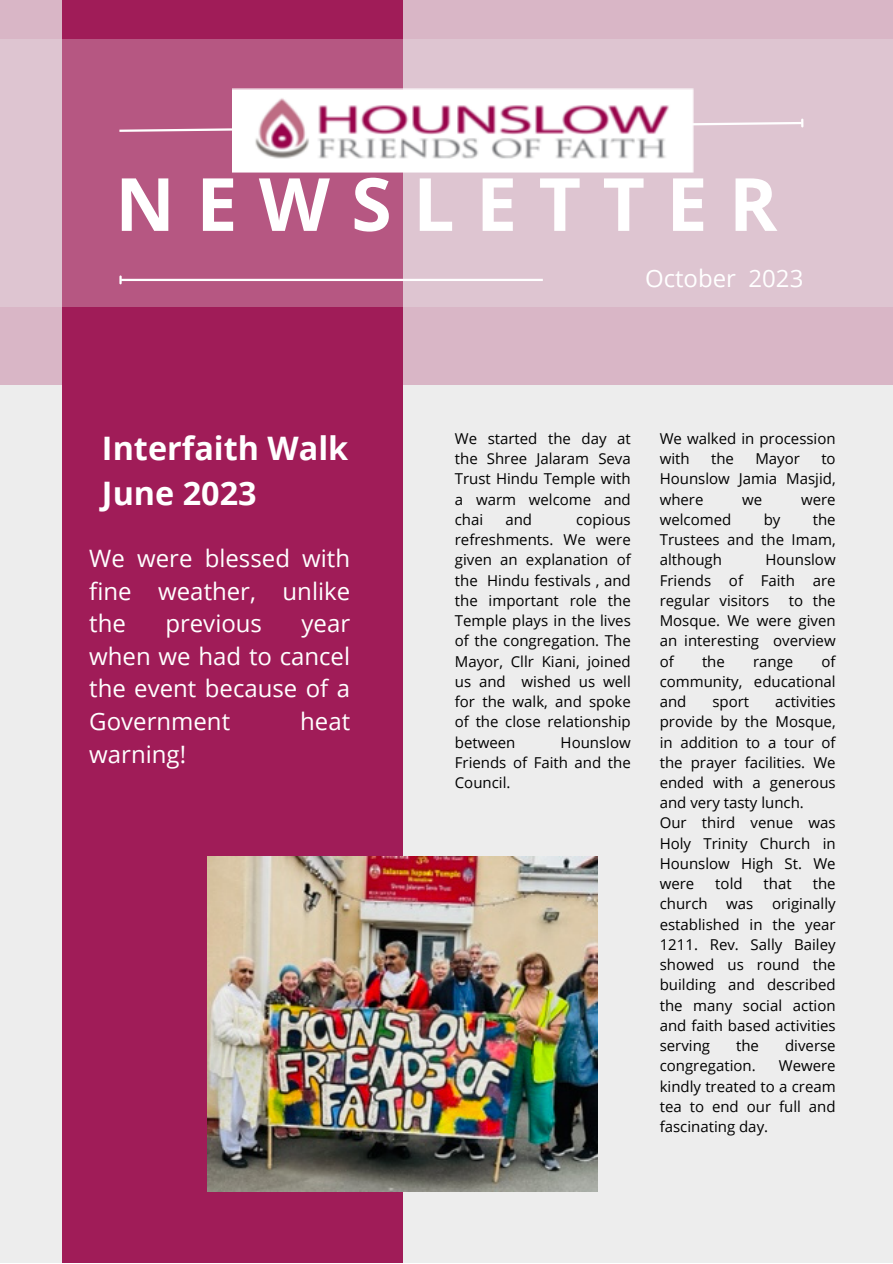
<style>
.page{position:relative;width:893px;height:1264px;background:#fff}
.page>*{position:absolute;margin:0;border:0;box-sizing:border-box;transform-origin:0 0}
.t1{font:700 73.5px "Open Sans";letter-spacing:.29em;color:#fff}
.t2{font:700 32.4px "Open Sans";color:#fff}
.t3{font:24px/32.5px "Open Sans";color:#fff;text-align:justify}
.t4{font:15px/20.2px "Open Sans";color:#000;text-align:justify}
</style>
<div class="page">
<div style="left:0;top:0;width:892px;height:1262px;background:#ededed"></div>
<div style="left:62px;top:0;width:340px;height:1262px;background:#a01c58"></div>
<svg style="left:0;top:0;width:892px;height:384px;fill:#d9b6c6"></svg>
<svg style="left:0;top:39px;width:892px;height:267px;background:#ce9bb3"></svg>
<svg style="left:117px;top:120px;width:687px;height:13px;background:#d2a0b7"></svg>
<img style="left:232px;top:89px;width:462px;height:84px">
<img style="left:208px;top:856px;width:389px;height:335px">
<hr style="left:121px;top:279px;width:422px;height:2px;background:#fff">
<svg style="left:119px;top:276px;width:3px;height:7px"></svg>
<p class="t1" style="left:115px;top:152px;width:663px">NEWSLETTER</p>
<p class="t2" style="left:102px;top:425px;width:248px">Interfaith Walk</p>
<p class="t2" style="left:102px;top:470px;width:156px">June 2023</p>
<p class="t3" style="left:89px;top:541px;width:262px">We were blessed with fine weather, unlike the</p>
<p class="t3" style="left:165px;top:606px;width:98px">previous</p>
<p class="t3" style="left:89px;top:606px;width:262px;text-indent:212px">year when we had to cancel the event because of a Government</p>
<p class="t3" style="left:300px;top:704px;width:51px">heat</p>
<p class="t3" style="left:89px;top:737px;width:98px">warning!</p>
<p class="t3" style="left:645px;top:262px;width:160px">October 2023</p>
<p class="t4" style="left:455px;top:428px;width:177px">We started the day at the Shree Jalaram Seva Trust Hindu Temple with a warm welcome and chai</p>
<p class="t4" style="left:505px;top:509px;width:28px">and</p>
<p class="t4" style="left:455px;top:509px;width:177px;text-indent:121px">copious refreshments. We were given an explanation of the Hindu festivals , and the important role the Temple plays in the lives of the congregation. The Mayor, Cllr Kiani, joined us and wished us well for the walk, and spoke of the close relationship between</p>
<p class="t4" style="left:455px;top:731px;width:177px;text-indent:106px">Hounslow Friends of Faith and the Council.</p>
<p class="t4" style="left:659px;top:428px;width:177px">We walked in procession with</p>
<p class="t4" style="left:711px;top:448px;width:24px">the</p>
<p class="t4" style="left:755px;top:448px;width:46px">Mayor</p>
<p class="t4" style="left:659px;top:448px;width:177px;text-indent:162px">to Hounslow Jamia Masjid, where</p>
<p class="t4" style="left:742px;top:488px;width:22px">we</p>
<p class="t4" style="left:801px;top:488px;width:36px">were</p>
<p class="t4" style="left:659px;top:509px;width:177px;text-indent:153px">the Trustees and the Imam, although</p>
<p class="t4" style="left:659px;top:509px;width:73px">welcomed</p>
<p class="t4" style="left:763px;top:509px;width:18px">by</p>
<p class="t4" style="left:659px;top:549px;width:177px;text-indent:106px">Hounslow Friends of Faith are regular visitors</p>
<p class="t4" style="left:659px;top:590px;width:177px;text-indent:129px">to the Mosque. We were given an interesting overview of</p>
<p class="t4" style="left:659px;top:650px;width:177px;text-indent:162px">of community, educational and</p>
<p class="t4" style="left:702px;top:650px;width:24px">the</p>
<p class="t4" style="left:753px;top:650px;width:42px">range</p>
<p class="t4" style="left:659px;top:691px;width:177px;text-indent:115px">activities provide by the Mosque, in addition to a tour of the prayer facilities. We ended with a generous and very tasty lunch.</p>
<p class="t4" style="left:659px;top:812px;width:177px">Our third venue was Holy Trinity Church in Hounslow High St. We were</p>
<p class="t4" style="left:712px;top:691px;width:38px">sport</p>
<p class="t4" style="left:659px;top:873px;width:177px;text-indent:153px">the church was originally established in the year 1211. Rev. Sally Bailey showed us round the building and described the many social action and faith based activities serving</p>
<p class="t4" style="left:715px;top:873px;width:29px">told</p>
<p class="t4" style="left:763px;top:873px;width:30px">that</p>
<p class="t4" style="left:736px;top:1035px;width:24px">the</p>
<p class="t4" style="left:785px;top:1035px;width:52px">diverse</p>
<p class="t4" style="left:659px;top:1055px;width:97px">congregation.</p>
<p class="t4" style="left:659px;top:1055px;width:177px;text-indent:119px">Wewere kindly treated to a cream tea to end our full and fascinating day.</p>
</div>
